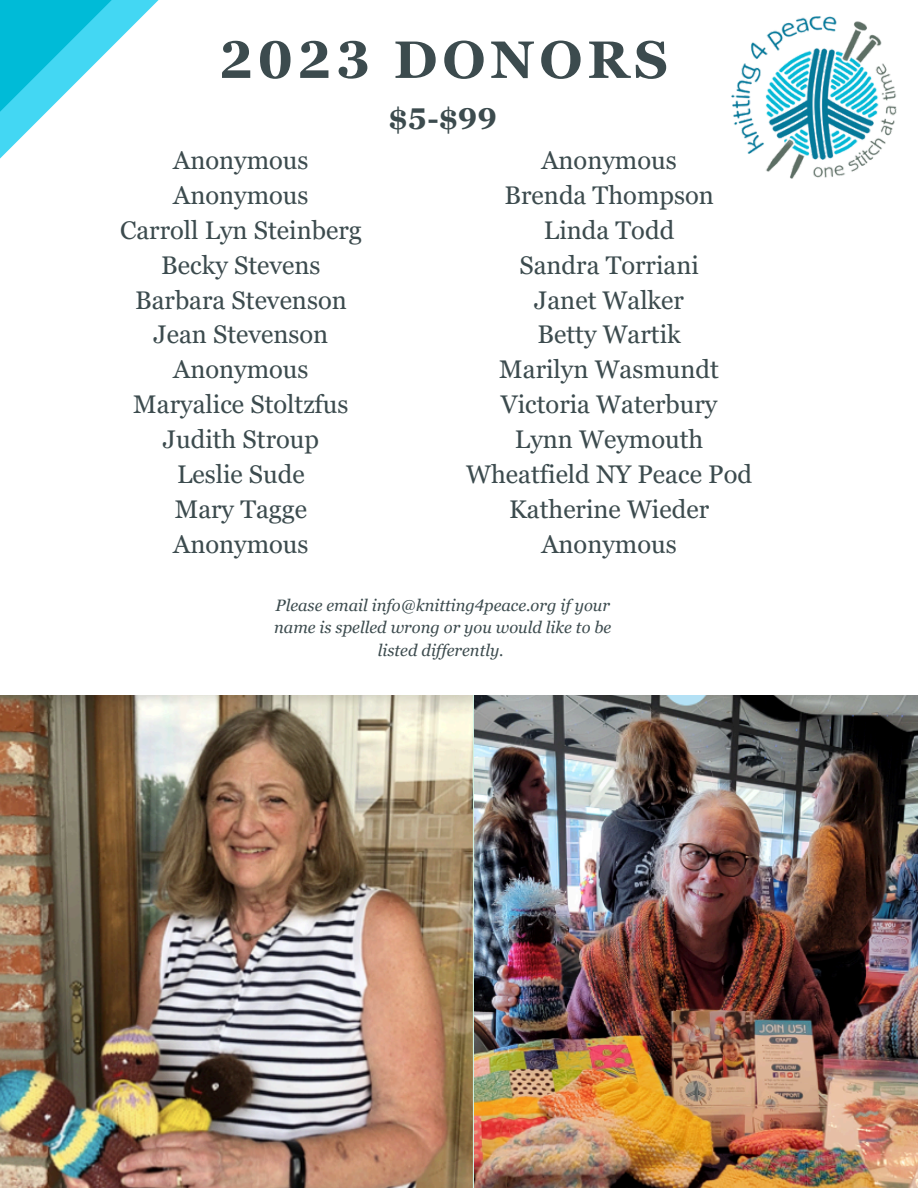
<style>
.page{position:relative;width:918px;height:1188px;background:#fff}
.page>*{position:absolute;margin:0;border:0;box-sizing:border-box;transform-origin:0 0}
.t1{font:700 52.5px "Georgia Pro";letter-spacing:.095em;color:#3c4b4e}
.t2{font:700 30px "Georgia Pro";color:#3c4b4e}
.t3{font:25.5px/34.8px "Georgia Pro";color:#3c4b4e;text-align:center}
.t4{font:italic 16.5px/22.5px "Georgia Pro";color:#3c4b4e;text-align:center}
</style>
<div class="page">
<svg style="left:0;top:0;width:92px;height:159px"></svg>
<img style="left:731px;top:16px;width:166px;height:163px">
<img style="left:473px;top:695px;width:445px;height:493px">
<img style="left:0;top:695px;width:473px;height:493px">
<h3 class="t1" style="left:219px;top:30px;width:451px">2023 DONORS</h3>
<h3 class="t3" style="left:120px;top:143px;width:243px">Anonymous<br>Anonymous<br>Carroll Lyn Steinberg<br>Becky Stevens<br>Barbara Stevenson<br>Jean Stevenson<br>Anonymous<br>Maryalice Stoltzfus<br>Judith Stroup<br>Leslie Sude<br>Mary Tagge<br>Anonymous</h3>
<p class="t2" style="left:389px;top:101px;width:110px">$5-$99</p>
<p class="t3" style="left:466px;top:143px;width:287px">Anonymous<br>Brenda Thompson<br>Linda Todd<br>Sandra Torriani<br>Janet Walker<br>Betty Wartik<br>Marilyn Wasmundt<br>Victoria Waterbury<br>Lynn Weymouth<br>Wheatfield NY Peace Pod<br>Katherine Wieder<br>Anonymous</p>
<p class="t4" style="left:274px;top:594px;width:339px">Please email info@knitting4peace.org if your name is spelled wrong or you would like to be listed dif erently.</p>
</div>
